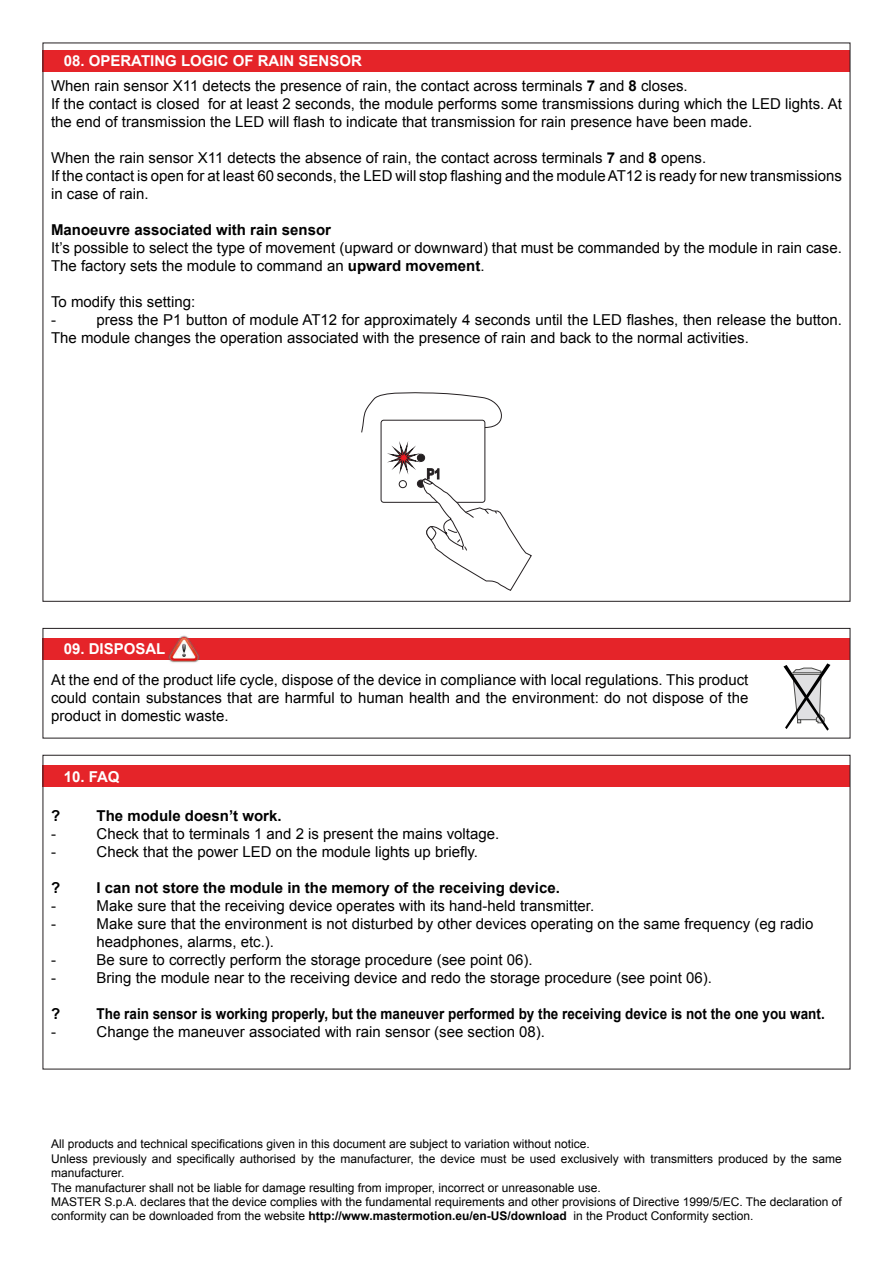
<style>
.page{position:relative;width:893px;height:1263px;background:#fff}
.page>*{position:absolute;margin:0;border:0;box-sizing:border-box;transform-origin:0 0}
.t1{font:15px/18px "Arial";color:#000}
.t2{font:700 15px "Arial";color:#000}
.t3{font:700 15px "Arial";color:#000;scale:.9 1}
.t4{font:700 15px "Arial";color:#fff}
.t5{font:12px/14.4px "Arial";color:#000}
.s1{font-weight:700;color:#fff}
.s2{font-weight:700}
</style>
<div class="page">
<div style="left:43px;top:50px;width:807px;height:21px;background:#e52429"></div>
<div style="left:43px;top:638px;width:807px;height:21px;background:#e52429"></div>
<div style="left:43px;top:765px;width:807px;height:22px;background:#e52429"></div>
<div style="left:43px;top:628px;width:807px;height:110px;border:1px solid #241f21"></div>
<svg style="left:361px;top:392px;width:171px;height:199px"></svg>
<img style="left:169px;top:635px;width:30px;height:28px">
<svg style="left:783px;top:663px;width:47px;height:68px"></svg>
<p class="t1" style="left:51px;top:49px;width:638px;line-height:24.6px;text-indent:13px"><span class="s1">08. OPERATING LOGIC OF RAIN SENSOR<br></span>When rain sensor X11 detects the presence of rain, the contact across terminals <span class="s2">7</span> and <span class="s2">8</span> closes.</p>
<p class="t1" style="left:51px;top:95px;width:792px">If the contact is closed for at least 2 seconds, the module performs some transmissions during which the LED lights. At the end of transmission the LED will flash to indicate that transmission for rain presence have been made.</p>
<p class="t1" style="left:51px;top:149px;width:792px">When the rain sensor X11 detects the absence of rain, the contact across terminals <span class="s2">7</span> and <span class="s2">8</span> opens.<br>If the contact is open for at least 60 seconds, the LED will stop flashing and the module AT12 is ready for new transmissions in case of rain.</p>
<p class="t2" style="left:51px;top:219px;width:282px">Manoeuvre associated with rain sensor</p>
<p class="t1" style="left:51px;top:239px;width:792px">It’s possible to select the type of movement (upward or downward) that must be commanded by the module in rain case.<br>The factory sets the module to command an <span class="s2">upward movement</span>.</p>
<p class="t1" style="left:51px;top:293px;width:146px">To modify this setting: -</p>
<p class="t1" style="left:51px;top:311px;width:792px;text-indent:45px">press the P1 button of module AT12 for approximately 4 seconds until the LED flashes, then release the button.<br>The module changes the operation associated with the presence of rain and back to the normal activities.</p>
<p class="t4" style="left:64px;top:639px;width:103px">09. DISPOSAL</p>
<p class="t1" style="left:51px;top:670px;width:699px;text-align:justify">At the end of the product life cycle, dispose of the device in compliance with local regulations. This product could contain substances that are harmful to human health and the environment: do not dispose of the product in domestic waste.</p>
<p class="t4" style="left:64px;top:766px;width:57px">10. FAQ</p>
<p class="t2" style="left:51px;top:806px;width:11px">?</p>
<p class="t2" style="left:97px;top:806px;width:187px">The module doesn’t work.</p>
<p class="t1" style="left:51px;top:825px;width:6px">-</p>
<p class="t1" style="left:97px;top:825px;width:404px">Check that to terminals 1 and 2 is present the mains voltage.</p>
<p class="t1" style="left:51px;top:843px;width:6px">-</p>
<p class="t1" style="left:97px;top:843px;width:383px">Check that the power LED on the module lights up briefly.</p>
<p class="t2" style="left:51px;top:878px;width:11px">?</p>
<p class="t2" style="left:97px;top:878px;width:465px">I can not store the module in the memory of the receiving device.</p>
<p class="t1" style="left:51px;top:897px;width:6px">-</p>
<p class="t1" style="left:97px;top:897px;width:499px">Make sure that the receiving device operates with its hand-held transmitter.</p>
<p class="t1" style="left:51px;top:915px;width:6px">-</p>
<p class="t1" style="left:97px;top:915px;width:719px">Make sure that the environment is not disturbed by other devices operating on the same frequency (eg radio headphones, alarms, etc.).</p>
<p class="t1" style="left:51px;top:951px;width:6px">-</p>
<p class="t1" style="left:97px;top:951px;width:438px">Be sure to correctly perform the storage procedure (see point 06).</p>
<p class="t1" style="left:51px;top:969px;width:6px">-</p>
<p class="t1" style="left:97px;top:969px;width:617px">Bring the module near to the receiving device and redo the storage procedure (see point 06).</p>
<p class="t2" style="left:51px;top:1004px;width:11px">?</p>
<p class="t3" style="left:97px;top:1004px;width:811px">The rain sensor is working properly, but the maneuver performed by the receiving device is not the one you want.</p>
<p class="t1" style="left:51px;top:1023px;width:6px">-</p>
<p class="t1" style="left:97px;top:1023px;width:450px">Change the maneuver associated with rain sensor (see section 08).</p>
<p class="t5" style="left:51px;top:1137px;width:792px">All products and technical specifications given in this document are subject to variation without notice.<br>Unless previously and specifically authorised by the manufacturer, the device must be used exclusively with transmitters produced by the same manufacturer.<br>The manufacturer shall not be liable for damage resulting from improper, incorrect or unreasonable use.<br>MASTER S.p.A. declares that the device complies with the fundamental requirements and other provisions of Directive 1999/5/EC. The declaration of conformity can be downloaded from the website <span class="s2">http://www.mastermotion.eu/en-US/download</span> in the Product Conformity section.</p>
</div>
